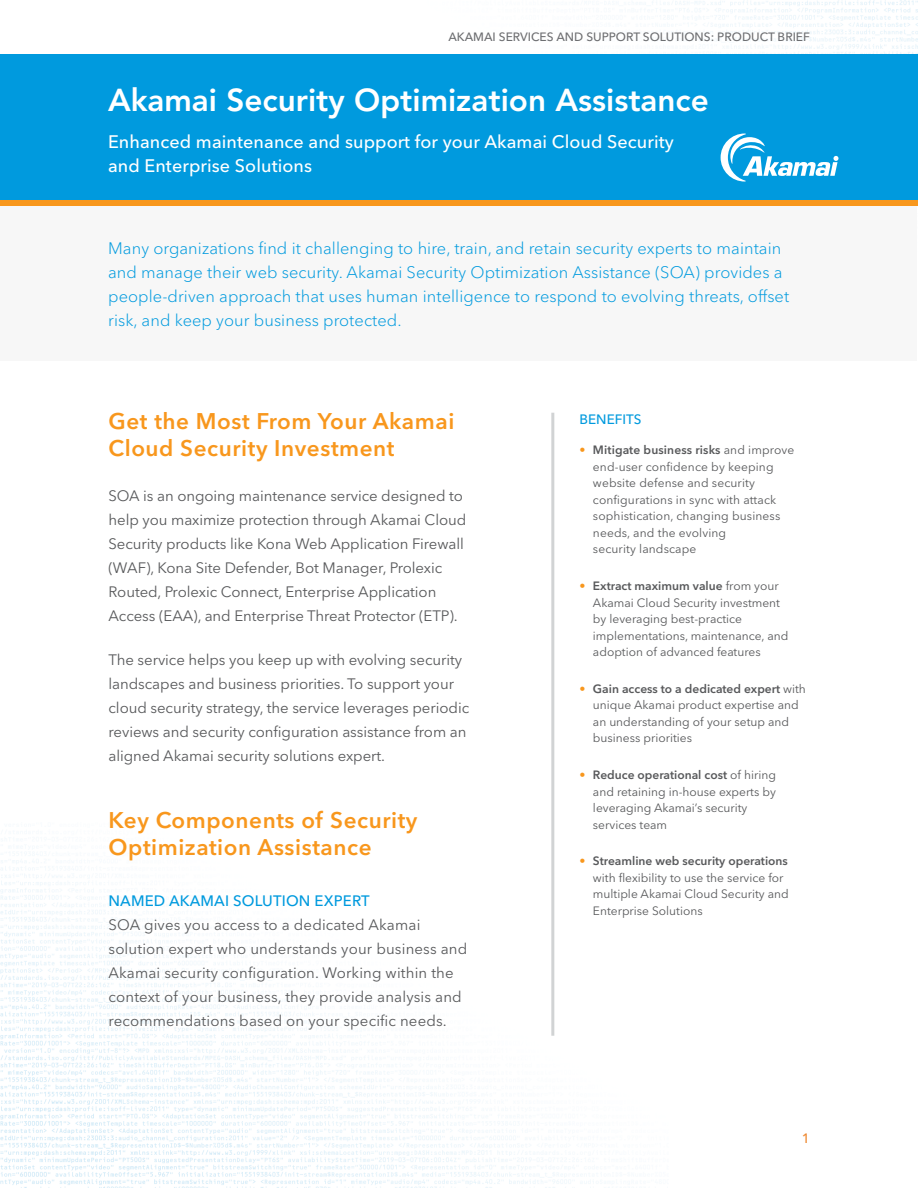
<style>
.page{position:relative;width:918px;height:1188px;background:#fff}
.page>*{position:absolute;margin:0;border:0;box-sizing:border-box;transform-origin:0 0}
.Title_-_Page_1{font:800 31.5px "Avenir LT Std";color:#fff}
.Headline{font:600 22.5px/27px "Avenir Next LT Pro";letter-spacing:.025em;color:#f8971d}
.Title_-_Page_1-2{font:500 18px/24px "Avenir Next LT Pro";letter-spacing:.005em;color:#fff}
.Blue_Intro{font:300 16.5px/24px "Avenir Next LT Pro";letter-spacing:.005em;color:#009ade}
.Body{font:15px/24px "Avenir Next LT Pro";letter-spacing:-.005em;color:#58595b}
.Bullet{font:15px/24px "Avenir Next LT Pro";letter-spacing:.01em;color:#58595b}
.Mouse_copy{font:500 13.5px "Avenir Next LT Pro";color:#009ade}
.t1{font:500 13.5px "Avenir Next LT Pro";color:#ee882f}
.t2{font:12px/16.5px "Avenir Next LT Pro";color:#58595b}
.t3{font:500 12px "Avenir Next LT Pro";color:#6d6e71}
.s1{font-weight:500;color:#009ade}
.s2{font-weight:600;color:#f8971d}
.s3{font-weight:600}
</style>
<div class="page">
<img style="left:0;top:0;width:918px;height:1188px">
<div style="left:1px;top:204px;width:916px;height:157px;background:#f7f7f7"></div>
<div style="left:0;top:54px;width:918px;height:150px;background:#009ade"></div>
<div style="left:0;top:201px;width:918px;height:5px;background:#f8971d"></div>
<svg style="left:721px;top:133px;width:117px;height:49px"></svg>
<hr style="left:551px;top:413px;width:3px;height:623px;background:#d1d3d4">
<p class="t3" style="left:448px;top:30px;width:363px">AKAMAI SERVICES AND SUPPORT SOLUTIONS: PRODUCT BRIEF</p>
<p class="Title_-_Page_1" style="left:108px;top:81px;width:602px">Akamai Security Optimization Assistance</p>
<p class="Title_-_Page_1-2" style="left:108px;top:130px;width:567px">Enhanced maintenance and support for your Akamai Cloud Security and Enterprise Solutions</p>
<p class="Blue_Intro" style="left:108px;top:236px;width:683px">Many organizations find it challenging to hire, train, and retain security experts to maintain and manage their web security. Akamai Security Optimization Assistance (SOA) provides a people-driven approach that uses human intelligence to respond to evolving threats, offset risk, and keep your business protected.</p>
<p class="Headline" style="left:109px;top:408px;width:347px">Get the Most From Your Akamai<br>Cloud Security Investment</p>
<p class="Body" style="left:109px;top:483px;width:359px">SOA is an ongoing maintenance service designed to help you maximize protection through Akamai Cloud Security products like Kona Web Application Firewall (WAF), Kona Site Defender, Bot Manager, Prolexic Routed, Prolexic Connect, Enterprise Application Access (EAA), and Enterprise Threat Protector (ETP).</p>
<p class="Body" style="left:109px;top:648px;width:362px">The service helps you keep up with evolving security landscapes and business priorities. To support your cloud security strategy, the service leverages periodic reviews and security configuration assistance from an aligned Akamai security solutions expert.</p>
<p class="Headline" style="left:109px;top:807px;width:310px">Key Components of Security<br>Optimization Assistance</p>
<p class="Bullet" style="left:109px;top:889px;width:360px"><span class="s1">NAMED AKAMAI SOLUTION EXPERT<br></span>SOA gives you access to a dedicated Akamai solution expert who understands your business and Akamai security configuration. Working within the context of your business, they provide analysis and recommendations based on your specific needs.</p>
<p class="Mouse_copy" style="left:579px;top:412px;width:64px">BENEFITS</p>
<p class="t2" style="left:593px;top:442px;width:203px;text-indent:-14px"><span class="s2">•</span> <span class="s3">Mitigate business risks</span> and improve end-user confidence by keeping website defense and security configurations in sync with attack sophistication, changing business needs, and the evolving<br>security landscape</p>
<p class="t2" style="left:593px;top:578px;width:197px;text-indent:-14px"><span class="s2">•</span> <span class="s3">Extract maximum value</span> from your<br>Akamai Cloud Security investment by leveraging best-practice implementations, maintenance, and adoption of advanced features</p>
<p class="t2" style="left:593px;top:680px;width:214px;text-indent:-14px"><span class="s2">•</span> <span class="s3">Gain access to a dedicated expert</span> with unique Akamai product expertise and an understanding of your setup and business priorities</p>
<p class="t2" style="left:593px;top:767px;width:185px;text-indent:-14px"><span class="s2">•</span> <span class="s3">Reduce operational cost</span> of hiring and retaining in-house experts by leveraging Akamai’s security services team</p>
<p class="t2" style="left:593px;top:853px;width:197px;text-indent:-14px"><span class="s2">•</span> <span class="s3">Streamline web security operations </span>with flexibility to use the service for multiple Akamai Cloud Security and Enterprise Solutions</p>
<p class="t1" style="left:802px;top:1131px;width:10px">1</p>
</div>
